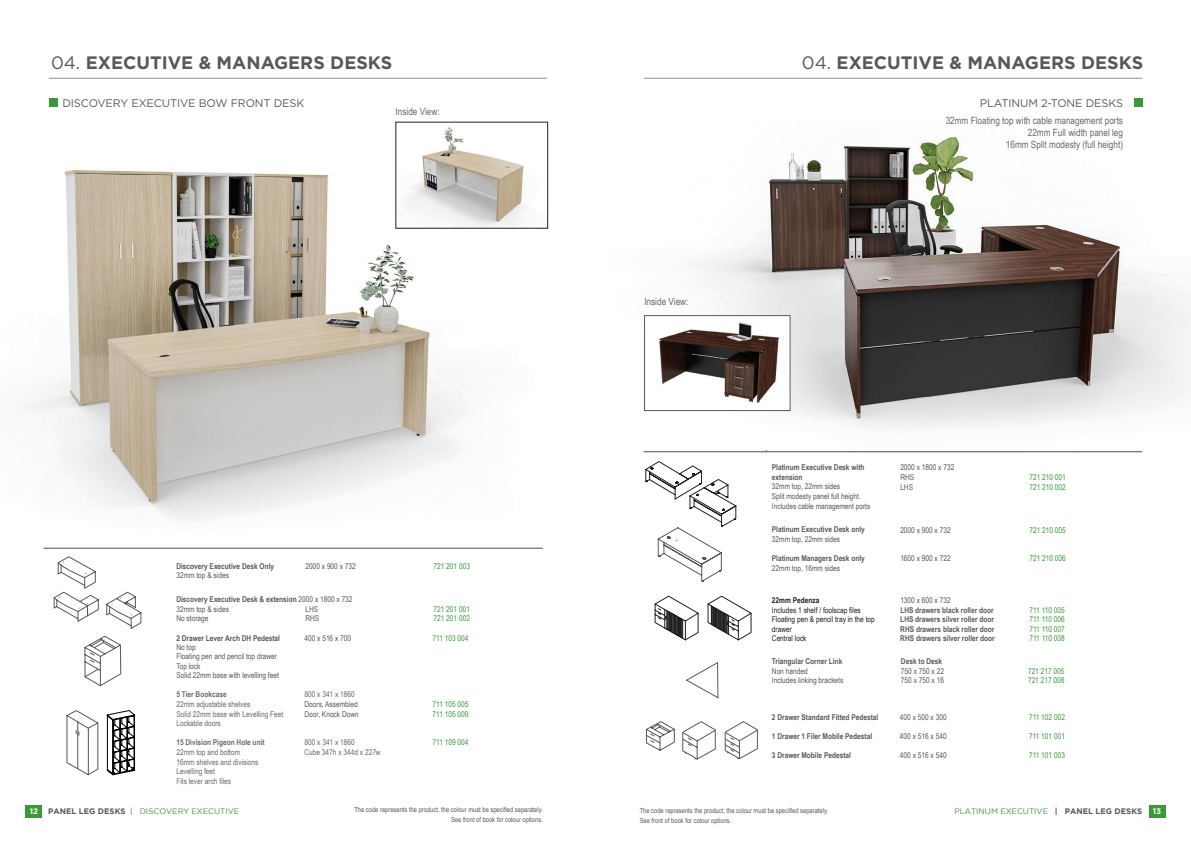
<style>
.page{position:relative;width:1191px;height:842px;background:#fff}
.page>*{position:absolute;margin:0;border:0;box-sizing:border-box;transform-origin:0 0}
.t1{font:700 18px "Gotham";color:#57585a}
.t2{font:11px "Gotham";letter-spacing:-.01em;color:#57585a}
.t3{font:10px/12px "Arial Narrow";color:#69696c;text-align:right}
.t4{font:700 8px/9.6px "Arial Narrow";color:#57585a}
.t5{font:8px/9.4px "Arial Narrow";color:#57585a}
.t6{font:8px "Arial Narrow";color:#3a9a3b}
.t7{font:8px/9.6px "Arial Narrow";color:#69696c}
.t8{font:8px/9.4px "Arial Narrow";color:#231f20}
.t9{font:8px "Gotham";letter-spacing:.005em;color:#3a9a3b}
.t10{font:700 8px "Arial Narrow";color:#69696c}
.t11{font:700 8px "Arial Narrow";color:#231f20}
.t12{font:700 8px "Gotham";color:#fff}
.t13{font:7px/10px "Arial Narrow";letter-spacing:.005em;color:#57585a}
.s1{font-weight:400}
.s2{font-weight:700;color:#57585a}
.s3{color:#57585a}
</style>
<div class="page">
<div style="left:26px;top:805px;width:16px;height:13px;background:#3a9a3b"></div>
<div style="left:1148px;top:805px;width:17px;height:13px;background:#3a9a3b"></div>
<hr style="left:49px;top:78px;width:498px;height:1px;background:#231f20">
<hr style="left:644px;top:78px;width:498px;height:1px;background:#231f20">
<div style="left:49px;top:98px;width:8px;height:9px;background:#3a9a3b"></div>
<div style="left:1133px;top:98px;width:9px;height:9px;background:#3a9a3b"></div>
<img style="left:23px;top:124px;width:526px;height:424px">
<svg style="left:106px;top:592px;width:36px;height:37px"></svg>
<svg style="left:54px;top:556px;width:45px;height:66px"></svg>
<hr style="left:43px;top:548px;width:500px;height:1px;background:#4b4c4d">
<img style="left:397px;top:124px;width:149px;height:102px">
<svg style="left:66px;top:710px;width:32px;height:65px"></svg>
<svg style="left:84px;top:636px;width:37px;height:50px"></svg>
<svg style="left:654px;top:596px;width:44px;height:44px"></svg>
<svg style="left:707px;top:596px;width:44px;height:44px"></svg>
<img style="left:644px;top:137px;width:547px;height:315px">
<svg style="left:645px;top:461px;width:91px;height:121px"></svg>
<hr style="left:643px;top:451px;width:499px;height:1px;background:#4b4c4d">
<img style="left:646px;top:317px;width:142px;height:92px">
<div style="left:644px;top:315px;width:146px;height:96px;border:1px solid #57585a"></div>
<svg style="left:682px;top:721px;width:34px;height:39px"></svg>
<svg style="left:724px;top:721px;width:34px;height:38px"></svg>
<svg style="left:646px;top:721px;width:29px;height:30px"></svg>
<svg style="left:685px;top:662px;width:33px;height:37px"></svg>
<svg style="left:107px;top:710px;width:28px;height:65px"></svg>
<h1 class="t1" style="left:51px;top:51px;width:343px"><span class="s1">04.</span> EXECUTIVE &amp; MANAGERS DESKS</h1>
<h2 class="t2" style="left:62px;top:96px;width:243px">DISCOVERY EXECUTIVE BOW FRONT DESK</h2>
<p class="t3" style="left:395px;top:105px;width:46px">Inside View:</p>
<p class="t4" style="left:176px;top:560px;width:99px">Discovery Executive Desk Only</p>
<p class="t5" style="left:305px;top:561px;width:52px">2000 x 900 x 732</p>
<p class="t6" style="left:433px;top:560px;width:38px">721 201 003</p>
<p class="t5" style="left:176px;top:570px;width:54px">32mm top &amp; sides</p>
<p class="t4" style="left:176px;top:594px;width:178px">Discovery Executive Desk &amp; extension <span class="s1">2000 x 1800 x 732<br>32mm top &amp; sides</span></p>
<p class="t5" style="left:305px;top:604px;width:14px">LHS</p>
<p class="t6" style="left:433px;top:603px;width:38px">721 201 001</p>
<p class="t5" style="left:176px;top:613px;width:34px">No storage</p>
<p class="t5" style="left:305px;top:613px;width:15px">RHS</p>
<p class="t6" style="left:433px;top:613px;width:38px">721 201 002</p>
<p class="t4" style="left:176px;top:632px;width:105px">2 Drawer Lever Arch DH Pedestal</p>
<p class="t5" style="left:304px;top:633px;width:48px">400 x 516 x 700</p>
<p class="t6" style="left:432px;top:632px;width:38px">711 103 004</p>
<p class="t5" style="left:176px;top:642px;width:104px">No top<br>Floating pen and pencil top drawer<br>Top lock<br>Solid 22mm base with levelling feet</p>
<p class="t10" style="left:176px;top:688px;width:52px">5 Tier Bookcase</p>
<p class="t7" style="left:304px;top:689px;width:52px">800 x 341 x 1860</p>
<p class="t7" style="left:176px;top:699px;width:76px">22mm adjustable shelves</p>
<p class="t5" style="left:304px;top:699px;width:55px">Doors, Assembled</p>
<p class="t6" style="left:432px;top:698px;width:38px">711 105 005</p>
<p class="t7" style="left:176px;top:709px;width:108px">Solid 22mm base with Levelling Feet</p>
<p class="t5" style="left:304px;top:709px;width:56px">Door, Knock Down</p>
<p class="t6" style="left:432px;top:708px;width:38px">711 105 009</p>
<p class="t7" style="left:176px;top:718px;width:46px">Lockable doors</p>
<p class="t10" style="left:176px;top:736px;width:90px">15 Division Pigeon Hole unit</p>
<p class="t7" style="left:304px;top:737px;width:52px">800 x 341 x 1860</p>
<p class="t6" style="left:432px;top:737px;width:38px">711 109 004</p>
<p class="t7" style="left:176px;top:747px;width:65px">22mm top and bottom</p>
<p class="t7" style="left:304px;top:747px;width:78px">Cube 347h x 344d x 227w</p>
<p class="t7" style="left:176px;top:757px;width:84px">16mm shelves and divisions<br>Levelling feet<br>Fits lever arch files</p>
<p class="t3" style="left:644px;top:295px;width:46px">Inside View:</p>
<h1 class="t1" style="left:802px;top:51px;width:343px"><span class="s1">04.</span> EXECUTIVE &amp; MANAGERS DESKS</h1>
<h2 class="t2" style="left:980px;top:96px;width:145px">PLATINUM 2-TONE DESKS</h2>
<p class="t3" style="left:945px;top:114px;width:179px">32mm Floating top with cable management ports<br>22mm Full width panel leg<br>16mm Split modesty (full height)</p>
<p class="t4" style="left:772px;top:462px;width:94px">Platinum Executive Desk with extension</p>
<p class="t5" style="left:772px;top:481px;width:100px">32mm top, 22mm sides<br>Split modesty panel full height.<br>Includes cable management ports</p>
<p class="t4" style="left:772px;top:524px;width:94px">Platinum Executive Desk only</p>
<p class="t5" style="left:772px;top:534px;width:70px">32mm top, 22mm sides</p>
<p class="t4" style="left:772px;top:553px;width:94px">Platinum Managers Desk only</p>
<p class="t5" style="left:772px;top:563px;width:70px">22mm top, 16mm sides</p>
<p class="t11" style="left:772px;top:594px;width:49px">22mm Pedenza</p>
<p class="t8" style="left:772px;top:605px;width:104px">Includes 1 shelf / foolscap files<br>Floating pen &amp; pencil tray in the top drawer<br>Central lock</p>
<p class="t5" style="left:900px;top:462px;width:55px">2000 x 1800 x 732<br>RHS</p>
<p class="t6" style="left:1029px;top:471px;width:38px">721 210 001</p>
<p class="t5" style="left:900px;top:482px;width:14px">LHS</p>
<p class="t6" style="left:1029px;top:481px;width:38px">721 210 002</p>
<p class="t5" style="left:900px;top:525px;width:52px">2000 x 900 x 732</p>
<p class="t6" style="left:1029px;top:524px;width:38px">721 210 005</p>
<p class="t5" style="left:900px;top:554px;width:52px">1600 x 900 x 722</p>
<p class="t6" style="left:1029px;top:553px;width:38px">721 210 006</p>
<p class="t5" style="left:900px;top:595px;width:52px">1300 x 600 x 732</p>
<p class="t4" style="left:900px;top:605px;width:95px">LHS drawers black roller door</p>
<p class="t6" style="left:1029px;top:604px;width:37px">711 110 005</p>
<p class="t4" style="left:900px;top:614px;width:95px">LHS drawers silver roller door</p>
<p class="t6" style="left:1029px;top:614px;width:37px">711 110 006</p>
<p class="t4" style="left:900px;top:624px;width:96px">RHS drawers black roller door</p>
<p class="t6" style="left:1029px;top:623px;width:37px">711 110 007</p>
<p class="t4" style="left:900px;top:633px;width:96px">RHS drawers silver roller door</p>
<p class="t6" style="left:1029px;top:633px;width:37px">711 110 008</p>
<p class="t4" style="left:772px;top:656px;width:72px">Triangular Corner Link</p>
<p class="t4" style="left:901px;top:656px;width:43px">Desk to Desk</p>
<p class="t5" style="left:772px;top:666px;width:37px">Non handed</p>
<p class="t5" style="left:901px;top:666px;width:45px">750 x 750 x 22</p>
<p class="t6" style="left:1028px;top:665px;width:38px">721 217 005</p>
<p class="t5" style="left:772px;top:675px;width:73px">Includes linking brackets</p>
<p class="t5" style="left:901px;top:675px;width:45px">750 x 750 x 16</p>
<p class="t6" style="left:1028px;top:674px;width:38px">721 217 008</p>
<p class="t4" style="left:772px;top:712px;width:108px">2 Drawer Standard Fitted Pedestal</p>
<p class="t5" style="left:900px;top:712px;width:48px">400 x 500 x 300</p>
<p class="t6" style="left:1029px;top:711px;width:37px">711 102 002</p>
<p class="t4" style="left:772px;top:731px;width:102px">1 Drawer 1 Filer Mobile Pedestal</p>
<p class="t5" style="left:900px;top:731px;width:48px">400 x 516 x 540</p>
<p class="t6" style="left:1029px;top:731px;width:37px">711 101 001</p>
<p class="t4" style="left:772px;top:750px;width:81px">3 Drawer Mobile Pedestal</p>
<p class="t5" style="left:900px;top:750px;width:48px">400 x 516 x 540</p>
<p class="t6" style="left:1029px;top:750px;width:37px">711 101 003</p>
<p class="t12" style="left:30px;top:807px;width:10px">12</p>
<p class="t13" style="left:354px;top:805px;width:190px">The code represents the product, the colour must be specified separately.</p>
<p class="t12" style="left:1153px;top:807px;width:10px">13</p>
<p class="t13" style="left:451px;top:815px;width:93px">See front of book for colour options.</p>
<p class="t13" style="left:639px;top:805px;width:190px">The code represents the product, the colour must be specified separately.<br>See front of book for colour options.</p>
<p class="t9" style="left:48px;top:807px;width:193px"><span class="s2">PANEL LEG DESKS</span> <span class="s3">|</span> DISCOVERY EXECUTIVE</p>
<p class="t9" style="left:954px;top:807px;width:189px">PLATINUM EXECUTIVE <span class="s2">| PANEL LEG DESKS</span></p>
</div>
